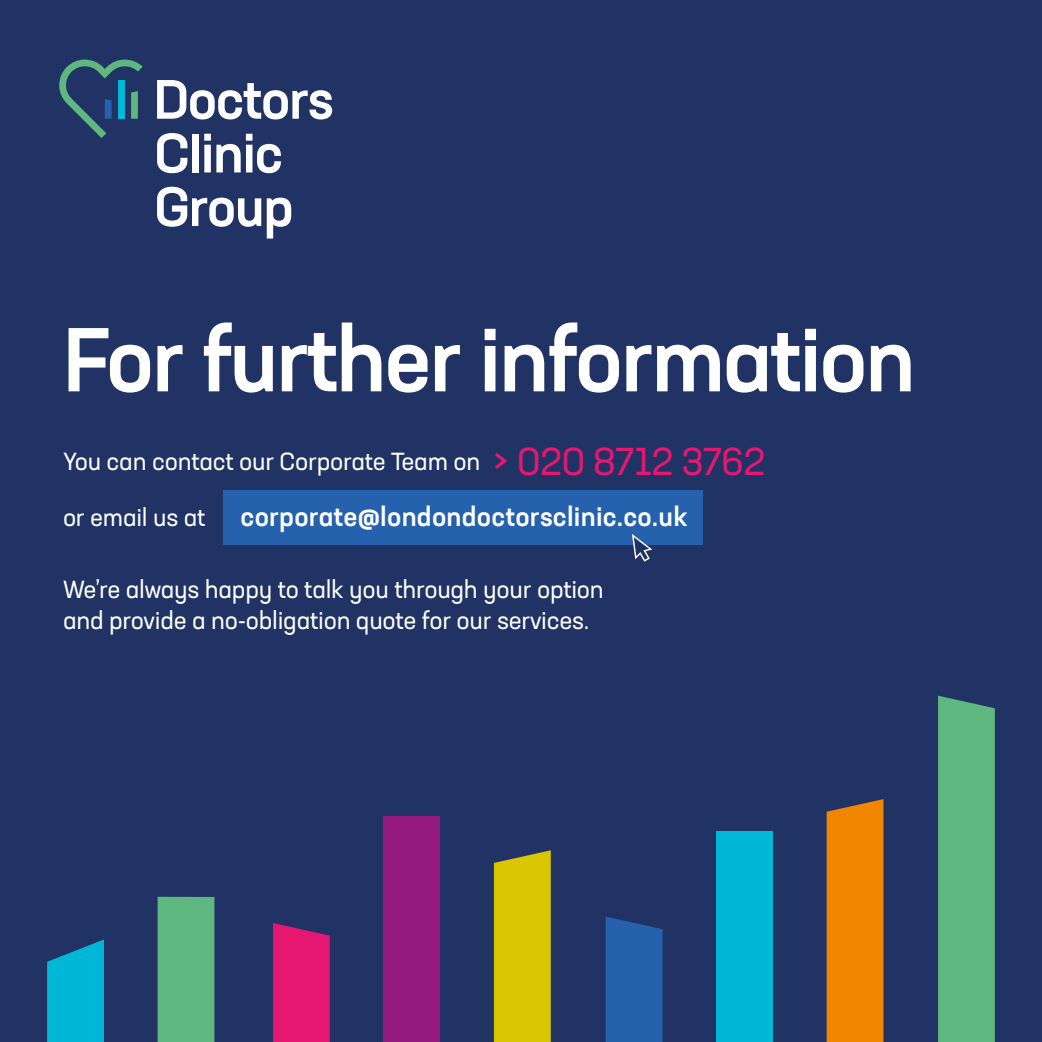
<style>
.page{position:relative;width:1042px;height:1042px;background:#203364}
.page>*{position:absolute;margin:0;border:0;box-sizing:border-box;transform-origin:0 0}
.t1{font:500 89.42px "Neusa Next Std";letter-spacing:-.025em;color:#fff}
.t2{font:38.5px "Neusa Next Std";letter-spacing:-.025em;color:#e61771}
.t3{font:500 26.6px "Neusa Next Std";letter-spacing:.01em;color:#fff}
.t4{font:24.5px/31.5px "Neusa Next Std";letter-spacing:-.01em;color:#fff}
</style>
<div class="page">
<div style="left:383px;top:816px;width:57px;height:226px;background:#951b81"></div>
<div style="left:494px;top:850px;width:57px;height:192px;background:#dac600"></div>
<svg style="left:273px;top:923px;width:57px;height:119px;background:#da1870"></svg>
<svg style="left:47px;top:939px;width:57px;height:103px;background:#03a7c9"></svg>
<div style="left:158px;top:897px;width:56px;height:145px;background:#5db77e"></div>
<div style="left:716px;top:831px;width:57px;height:211px;background:#00b7d7"></div>
<svg style="left:826px;top:799px;width:57px;height:243px;background:#e48106"></svg>
<div style="left:606px;top:916px;width:56px;height:126px;background:#2561ac"></div>
<div style="left:938px;top:695px;width:57px;height:347px;background:#5db77e"></div>
<svg style="left:157px;top:80px;width:175px;height:39px"></svg>
<svg style="left:157px;top:133px;width:30px;height:40px"></svg>
<div style="left:192px;top:134px;width:7px;height:38px;background:#fff"></div>
<svg style="left:204px;top:134px;width:77px;height:39px"></svg>
<svg style="left:157px;top:187px;width:104px;height:40px"></svg>
<svg style="left:267px;top:198px;width:24px;height:40px"></svg>
<svg style="left:59px;top:59px;width:84px;height:79px"></svg>
<div style="left:223px;top:490px;width:480px;height:55px;background:#2561ac"></div>
<svg style="left:632px;top:534px;width:20px;height:28px"></svg>
<h1 class="t1" style="left:63px;top:303px;width:854px">For further information</h1>
<h2 class="t2" style="left:493px;top:437px;width:274px">&gt; 020 8712 3762</h2>
<p class="t3" style="left:240px;top:500px;width:448px">corporate@londondoctorsclinic.co.uk</p>
<p class="t4" style="left:63px;top:445px;width:419px">You can contact our Corporate Team on</p>
<p class="t4" style="left:63px;top:501px;width:144px">or email us at</p>
<p class="t4" style="left:63px;top:573px;width:542px">We’re always happy to talk you through your option and provide a no-obligation quote for our services.</p>
</div>
